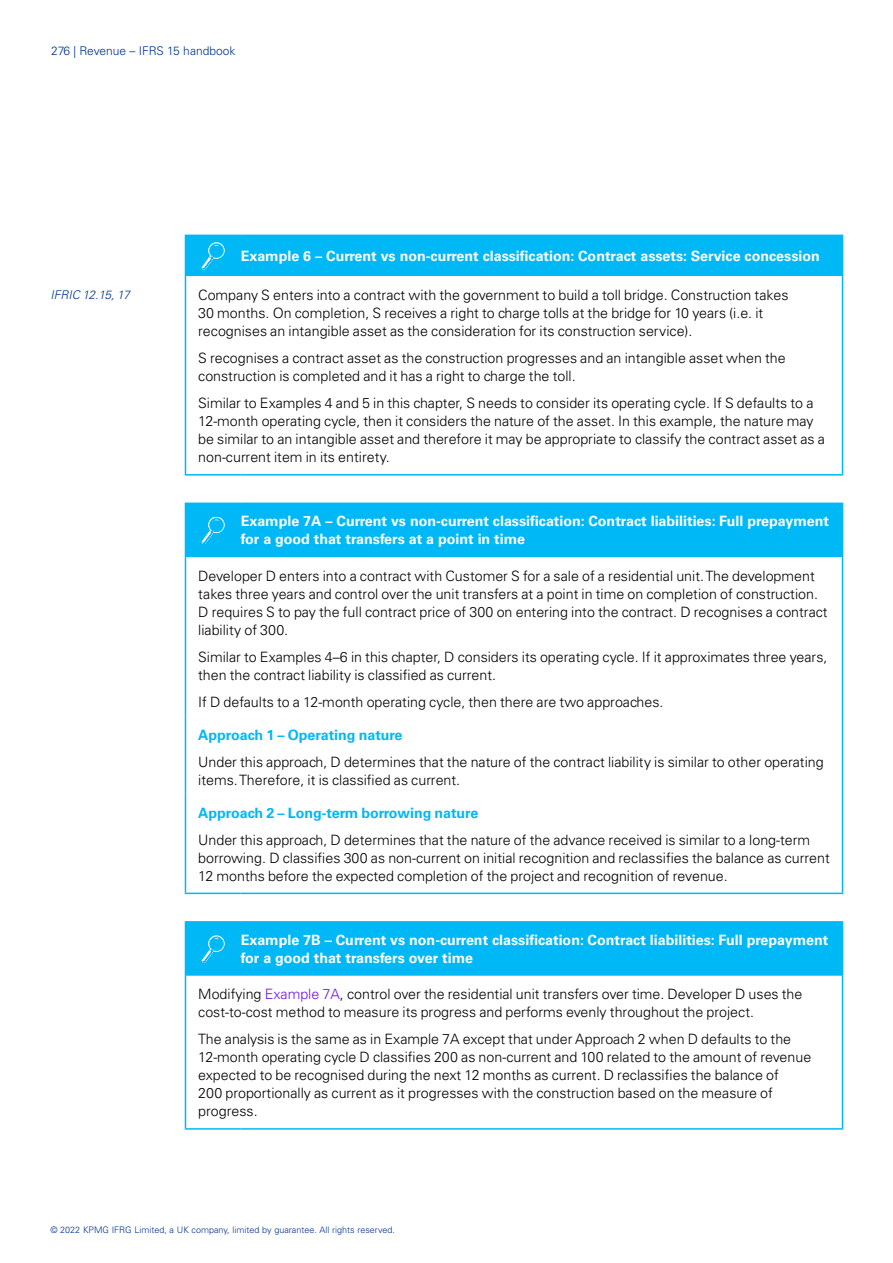
<style>
.page{position:relative;width:893px;height:1263px;background:#fff}
.page>*{position:absolute;margin:0;border:0;box-sizing:border-box;transform-origin:0 0}
.t1{font:300 14.25px/18px "Univers LT Std";color:#000}
.t2{font:700 14.25px/18px "Univers LT Std";color:#fff}
.t3{font:700 14.25px "Univers LT Std";color:#00b8f5}
.t4{font:300 12px "Univers LT Std";color:#00338d}
.t5{font:italic 300 12px "Univers LT Std";color:#00338d}
.t6{font:300 9px "Univers LT Std";color:#00338d}
.s1{color:#7213ea}
</style>
<div class="page">
<hr style="left:241px;top:235px;width:602px;height:1px;background:#00b8f5">
<hr style="left:842px;top:236px;width:1px;height:40px;background:#00b8f5">
<hr style="left:185px;top:276px;width:1px;height:198px;background:#00b8f5">
<hr style="left:185px;top:474px;width:56px;height:2px;background:#00b8f5">
<hr style="left:241px;top:474px;width:602px;height:2px;background:#00b8f5">
<hr style="left:842px;top:276px;width:1px;height:198px;background:#00b8f5">
<div style="left:185px;top:235px;width:657px;height:41px;background:#00b8f5"></div>
<hr style="left:241px;top:503px;width:602px;height:1px;background:#00b8f5">
<hr style="left:842px;top:504px;width:1px;height:53px;background:#00b8f5">
<hr style="left:185px;top:557px;width:1px;height:158px;background:#00b8f5">
<hr style="left:842px;top:557px;width:1px;height:158px;background:#00b8f5">
<hr style="left:185px;top:715px;width:1px;height:78px;background:#00b8f5">
<hr style="left:842px;top:715px;width:1px;height:78px;background:#00b8f5">
<hr style="left:185px;top:793px;width:1px;height:100px;background:#00b8f5">
<hr style="left:185px;top:893px;width:56px;height:1px;background:#00b8f5">
<hr style="left:241px;top:893px;width:602px;height:1px;background:#00b8f5">
<hr style="left:842px;top:793px;width:1px;height:100px;background:#00b8f5">
<div style="left:185px;top:503px;width:657px;height:54px;background:#00b8f5"></div>
<hr style="left:185px;top:921px;width:56px;height:2px;background:#00b8f5">
<hr style="left:241px;top:921px;width:602px;height:2px;background:#00b8f5">
<hr style="left:842px;top:923px;width:1px;height:53px;background:#00b8f5">
<hr style="left:185px;top:976px;width:1px;height:152px;background:#00b8f5">
<hr style="left:185px;top:1128px;width:56px;height:2px;background:#00b8f5">
<hr style="left:241px;top:1128px;width:602px;height:2px;background:#00b8f5">
<hr style="left:842px;top:976px;width:1px;height:152px;background:#00b8f5">
<div style="left:185px;top:922px;width:657px;height:54px;background:#00b8f5"></div>
<p class="t4" style="left:51px;top:44px;width:186px">276 | Revenue – IFRS 15 handbook</p>
<p class="t2" style="left:241px;top:247px;width:581px">Example 6 – Current vs non-current classification: Contract assets: Service concession</p>
<p class="t5" style="left:50px;top:287px;width:81px">IFRIC 12.15, 17</p>
<p class="t1" style="left:198px;top:286px;width:592px">Company S enters into a contract with the government to build a toll bridge. Construction takes<br>30 months. On completion, S receives a right to charge tolls at the bridge for 10 years (i.e. it recognises an intangible asset as the consideration for its construction service).</p>
<p class="t1" style="left:198px;top:349px;width:589px">S recognises a contract asset as the construction progresses and an intangible asset when the construction is completed and it has a right to charge the toll.</p>
<p class="t1" style="left:198px;top:394px;width:628px">Similar to Examples 4 and 5 in this chapter, S needs to consider its operating cycle. If S defaults to a 12-month operating cycle, then it considers the nature of the asset. In this example, the nature may be similar to an intangible asset and therefore it may be appropriate to classify the contract asset as a non-current item in its entirety.</p>
<p class="t2" style="left:241px;top:512px;width:590px">Example 7A – Current vs non-current classification: Contract liabilities: Full prepayment for a good that transfers at a point in time</p>
<p class="t1" style="left:198px;top:566px;width:631px">Developer D enters into a contract with Customer S for a sale of a residential unit. The development takes three years and control over the unit transfers at a point in time on completion of construction.<br>D requires S to pay the full contract price of 300 on entering into the contract. D recognises a contract liability of 300.</p>
<p class="t1" style="left:198px;top:647px;width:631px">Similar to Examples 4–6 in this chapter, D considers its operating cycle. If it approximates three years, then the contract liability is classified as current.</p>
<p class="t1" style="left:198px;top:692px;width:467px">If D defaults to a 12-month operating cycle, then there are two approaches.</p>
<p class="t3" style="left:198px;top:726px;width:206px">Approach 1 – Operating nature</p>
<p class="t1" style="left:198px;top:752px;width:627px">Under this approach, D determines that the nature of the contract liability is similar to other operating items. Therefore, it is classified as current.</p>
<p class="t3" style="left:198px;top:804px;width:282px">Approach 2 – Long-term borrowing nature</p>
<p class="t1" style="left:198px;top:830px;width:633px">Under this approach, D determines that the nature of the advance received is similar to a long-term borrowing. D classifies 300 as non-current on initial recognition and reclassifies the balance as current<br>12 months before the expected completion of the project and recognition of revenue.</p>
<p class="t2" style="left:241px;top:931px;width:589px">Example 7B – Current vs non-current classification: Contract liabilities: Full prepayment for a good that transfers over time</p>
<p class="t1" style="left:198px;top:985px;width:606px">Modifying <span class="s1">Example 7A</span>, control over the residential unit transfers over time. Developer D uses the cost-to-cost method to measure its progress and performs evenly throughout the project.</p>
<p class="t1" style="left:198px;top:1030px;width:615px">The analysis is the same as in Example 7A except that under Approach 2 when D defaults to the 12-month operating cycle D classifies 200 as non-current and 100 related to the amount of revenue expected to be recognised during the next 12 months as current. D reclassifies the balance of<br>200 proportionally as current as it progresses with the construction based on the measure of progress.</p>
<p class="t6" style="left:50px;top:1224px;width:346px">© 2022 KPMG IFRG Limited, a UK company, limited by guarantee. All rights reserved.</p>
</div>
